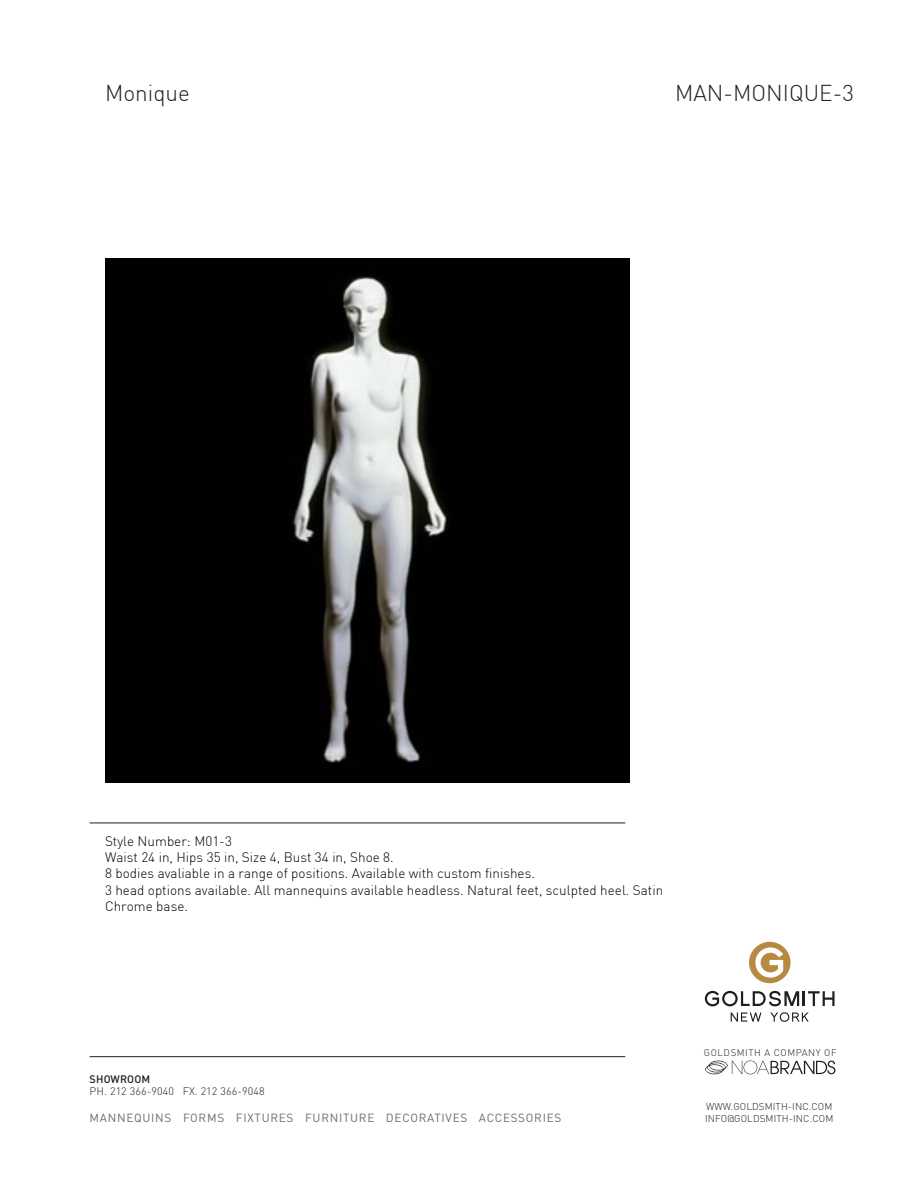
<style>
.page{position:relative;width:918px;height:1188px;background:#fff}
.page>*{position:absolute;margin:0;border:0;box-sizing:border-box;transform-origin:0 0}
.t1{font:300 22.5px "DIN Pro";color:#231f20}
.t2{font:300 13.5px/16.2px "DIN Pro";color:#000}
.t3{font:11.7px "DIN";letter-spacing:.06em;color:#6c6d70}
.t4{font:300 10.8px "DIN";letter-spacing:.01em;color:#231f20}
.t5{font:500 10.8px "DIN";letter-spacing:.01em;color:#231f20}
.t6{font:300 9.75px "DIN";letter-spacing:.01em;color:#231f20}
.t7{font:300 9.6px "DIN";letter-spacing:.06em;color:#231f20}
</style>
<div class="page">
<hr style="left:90px;top:823px;width:535px;height:1px;background:#231f20">
<hr style="left:90px;top:1056px;width:535px;height:1px;background:#231f20">
<div style="left:749px;top:942px;width:42px;height:41px;background:#b68b41;border-radius:50%"></div>
<svg style="left:705px;top:991px;width:130px;height:15px"></svg>
<svg style="left:731px;top:1013px;width:30px;height:9px"></svg>
<svg style="left:770px;top:1012px;width:39px;height:10px"></svg>
<svg style="left:755px;top:947px;width:28px;height:31px"></svg>
<svg style="left:705px;top:1061px;width:130px;height:13px"></svg>
<img style="left:105px;top:258px;width:525px;height:525px">
<h1 class="t1" style="left:105px;top:83px;width:86px">Monique</h1>
<h1 class="t1" style="left:675px;top:83px;width:180px">MAN-MONIQUE-3</h1>
<p class="t2" style="left:105px;top:834px;width:560px">Style Number: M01-3<br>Waist 24 in, Hips 35 in, Size 4, Bust 34 in, Shoe 8.<br>8 bodies avaliable in a range of positions. Available with custom finishes.<br>3 head options available. All mannequins available headless. Natural feet, sculpted heel. Satin Chrome base.</p>
<p class="t5" style="left:90px;top:1072px;width:62px">SHOWROOM</p>
<p class="t4" style="left:90px;top:1085px;width:177px">PH. 212 366-9040 FX. 212 366-9048</p>
<p class="t3" style="left:90px;top:1110px;width:473px">MANNEQUINS FORMS FIXTURES FURNITURE DECORATIVES ACCESSORIES</p>
<p class="t7" style="left:704px;top:1047px;width:134px">GOLDSMITH A COMPANY OF</p>
<p class="t6" style="left:706px;top:1100px;width:128px">WWW.GOLDSMITH-INC.COM</p>
<p class="t6" style="left:705px;top:1112px;width:130px">INFO@GOLDSMITH-INC.COM</p>
</div>
